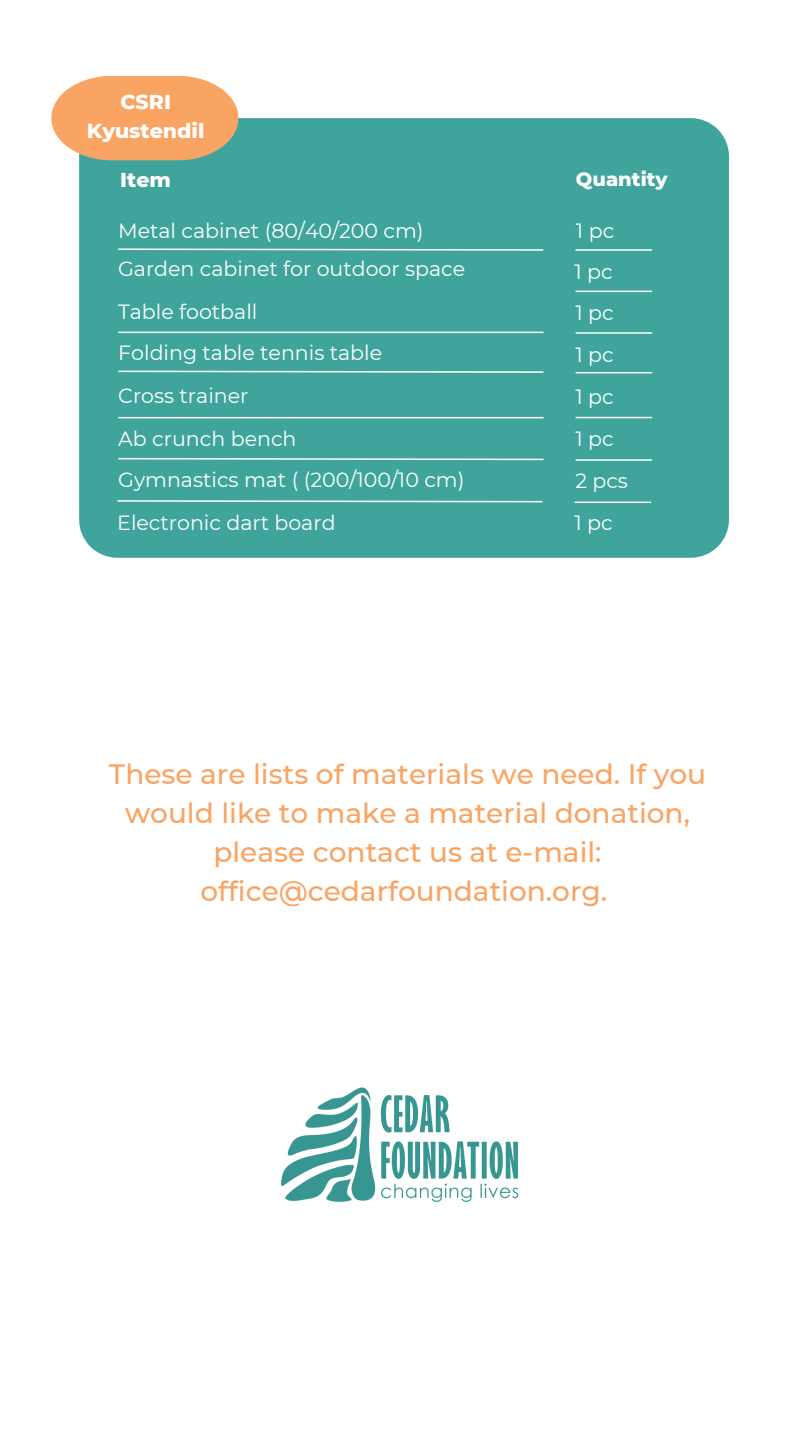
<style>
.page{position:relative;width:810px;height:1440px;background:#fff}
.page>*{position:absolute;margin:0;border:0;box-sizing:border-box;transform-origin:0 0}
.t1{font:500 28px/39px "Montserrat";color:#f9a463;text-align:center}
.t2{font:20.6px "Montserrat";color:#fff}
.t3{font:800 20.6px/28.5px "Montserrat";color:#fff;text-align:center}
.t4{font:800 19.6px "Montserrat";color:#fff}
</style>
<div class="page">
<div style="left:79px;top:118px;width:649px;height:440px;background:#3fa59c"></div>
<svg style="left:51px;top:76px;width:187px;height:84px;background:#f2ad74"></svg>
<svg style="left:117px;top:248px;width:427px;height:3px"></svg>
<hr style="left:576px;top:249px;width:75px;height:2px;background:#fff">
<hr style="left:119px;top:332px;width:424px;height:1px;background:#fff">
<hr style="left:576px;top:332px;width:76px;height:2px;background:#fff">
<svg style="left:117px;top:370px;width:427px;height:4px"></svg>
<hr style="left:119px;top:417px;width:424px;height:1px;background:#fff">
<svg style="left:117px;top:457px;width:427px;height:4px;background:#86c6c0"></svg>
<hr style="left:576px;top:372px;width:76px;height:1px;background:#fff">
<hr style="left:576px;top:417px;width:76px;height:1px;background:#fff">
<hr style="left:576px;top:459px;width:76px;height:2px;background:#fff">
<hr style="left:576px;top:291px;width:75px;height:1px;background:#fff">
<img style="left:281px;top:1087px;width:238px;height:115px">
<svg style="left:117px;top:499px;width:427px;height:4px"></svg>
<hr style="left:575px;top:502px;width:76px;height:1px;background:#fff">
<h2 class="t3" style="left:87px;top:87px;width:119px">CSRI<br>Kyustendil</h2>
<h2 class="t3" style="left:120px;top:165px;width:52px">Item</h2>
<h2 class="t4" style="left:576px;top:167px;width:93px">Quantity</h2>
<p class="t2" style="left:118px;top:218px;width:307px">Metal cabinet (80/40/200 cm)</p>
<p class="t2" style="left:576px;top:218px;width:40px">1 pc</p>
<p class="t2" style="left:118px;top:256px;width:349px">Garden cabinet for outdoor space</p>
<p class="t2" style="left:574px;top:259px;width:40px">1 pc</p>
<p class="t2" style="left:118px;top:299px;width:141px">Table football</p>
<p class="t2" style="left:575px;top:300px;width:40px">1 pc</p>
<p class="t2" style="left:118px;top:340px;width:265px">Folding table tennis table</p>
<p class="t2" style="left:575px;top:342px;width:40px">1 pc</p>
<p class="t2" style="left:575px;top:384px;width:40px">1 pc</p>
<p class="t2" style="left:575px;top:426px;width:40px">1 pc</p>
<p class="t2" style="left:118px;top:383px;width:132px">Cross trainer</p>
<p class="t2" style="left:118px;top:426px;width:180px">Ab crunch bench</p>
<p class="t2" style="left:118px;top:467px;width:348px">Gymnastics mat ( (200/100/10 cm)</p>
<p class="t2" style="left:575px;top:468px;width:54px">2 pcs</p>
<p class="t2" style="left:117px;top:510px;width:220px">Electronic dart board</p>
<p class="t2" style="left:574px;top:510px;width:40px">1 pc</p>
<p class="t1" style="left:109px;top:755px;width:599px">These are lists of materials we need. If you would like to make a material donation, please contact us at e-mail: office@cedarfoundation.org.</p>
</div>
